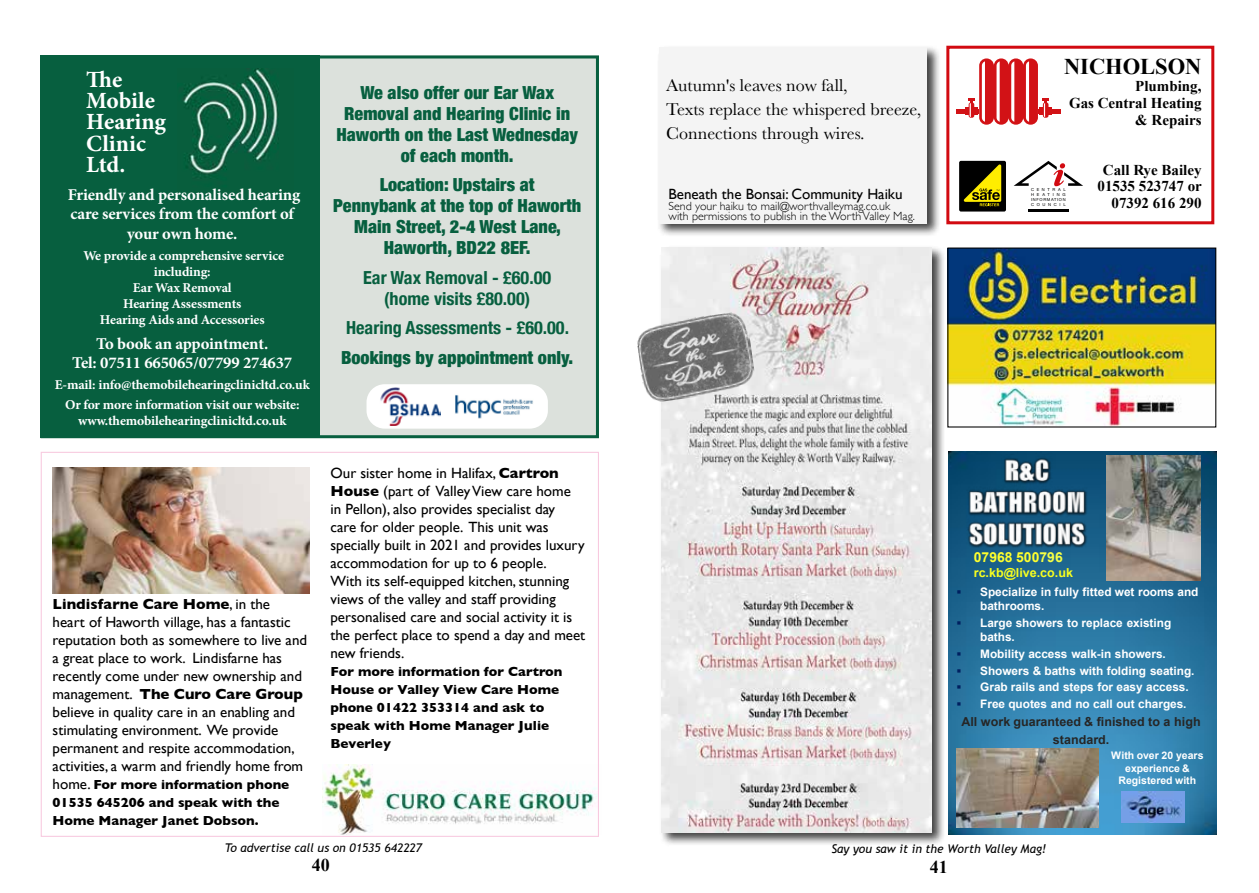
<style>
.page{position:relative;width:1259px;height:893px;background:#fff}
.page>*{position:absolute;margin:0;border:0;box-sizing:border-box;transform-origin:0 0}
.t1{font:700 23.25px/21.1px "Minion Pro";color:#fff}
.t2{font:700 22.5px "Times New Roman";color:#000}
.t3{font:900 condensed 18px/21px "Helvetica Neue";color:#075f3f;text-align:center}
.t4{font:700 condensed 18px/21px "Helvetica Neue";color:#075f3f;text-align:center}
.t5{font:700 18px "Times New Roman";color:#000}
.t6{font:17.85px/24px "Baskerville";color:#000}
.t7{font:700 16.5px/19.8px "Minion Pro";letter-spacing:-.01em;color:#fff;text-align:center}
.t8{font:700 15px/16.8px "Times New Roman";color:#000;text-align:right}
.t9{font:14.85px/18px "Gill Sans";color:#000}
.t10{font:700 13.8px "Arial";letter-spacing:.005em;color:#ffff2d}
.t11{font:700 13.5px/16.2px "Minion Pro";letter-spacing:-.01em;color:#fff;text-align:center}
.t12{font:700 13.35px/18px "Gill Sans";color:#000}
.t13{font:700 12.45px/17.9px "Arial";color:#262626;text-align:center}
.t14{font:700 12.45px "Arial";color:#f8ff1f}
.t15{font:italic 12px "Trebuchet MS";color:#000}
.t16{font:300 11.85px/10.5px "Gill Sans";color:#000}
.t17{font:700 11.7px/14.1px "Arial";letter-spacing:-.005em;color:#fff}
.t18{font:700 10.35px/12.5px "Arial";color:#fff;text-align:center}
.t19{font:4.05px/4.9px "Helvetica Neue";letter-spacing:.645em;color:#010202;text-align:justify}
.s1{font-weight:700}
.s2{font-weight:400;font-size:14.85px}
.s3{color:#f5ff45}
.s4{color:#002060}
</style>
<div class="page">
<img style="left:323px;top:764px;width:274px;height:70px">
<img style="left:53px;top:467px;width:256px;height:126px">
<div style="left:305px;top:56px;width:294px;height:382px;background:#dce1dc"></div>
<div style="left:41px;top:56px;width:279px;height:382px;background:#075f3f"></div>
<img style="left:182px;top:68px;width:97px;height:111px">
<div style="left:41px;top:56px;width:558px;height:382px;border:3px solid #075f3f"></div>
<div style="left:366px;top:384px;width:182px;height:45px;background:#fff;border-radius:18px"></div>
<img style="left:455px;top:395px;width:78px;height:24px">
<img style="left:380px;top:387px;width:61px;height:39px">
<img style="left:949px;top:250px;width:265px;height:175px">
<div style="left:947px;top:248px;width:269px;height:179px;border:1px solid #000"></div>
<div style="left:946px;top:46px;width:268px;height:178px;border:3px solid #d20a11"></div>
<hr style="left:956px;top:109px;width:23px;height:4px;background:#d21216">
<div style="left:965px;top:107px;width:12px;height:8px;background:#d21216"></div>
<hr style="left:1038px;top:109px;width:22px;height:4px;background:#d21216">
<div style="left:1039px;top:107px;width:12px;height:8px;background:#d21216"></div>
<svg style="left:968px;top:58px;width:81px;height:67px"></svg>
<div style="left:959px;top:161px;width:47px;height:51px;background:#000;border-radius:2px"></div>
<svg style="left:964px;top:164px;width:37px;height:42px"></svg>
<hr style="left:1028px;top:209px;width:41px;height:3px;background:#000">
<svg style="left:1013px;top:161px;width:70px;height:25px"></svg>
<svg style="left:948px;top:452px;width:268px;height:382px;background:#2c79a4"></svg>
<img style="left:949px;top:452px;width:160px;height:102px">
<img style="left:1122px;top:791px;width:63px;height:31px">
<img style="left:1106px;top:455px;width:94px;height:125px">
<img style="left:956px;top:749px;width:142px;height:79px">
<div style="left:659px;top:245px;width:286px;height:601px;background:#000;opacity:.75"></div>
<img style="left:662px;top:248px;width:270px;height:584px">
<img style="left:637px;top:311px;width:120px;height:93px">
<div style="left:657px;top:45px;width:284px;height:192px;background:#000;opacity:.75"></div>
<div style="left:659px;top:47px;width:268px;height:176px;background:#f4f4f4"></div>
<h1 class="t1" style="left:86px;top:69px;width:81px">The<br>Mobile<br>Hearing<br>Clinic<br>Ltd.</h1>
<p class="t7" style="left:68px;top:184px;width:234px">Friendly and personalised hearing care services from the comfort of your own home.</p>
<p class="t11" style="left:83px;top:247px;width:202px">We provide a comprehensive service including:<br>Ear Wax Removal<br>Hearing Assessments<br>Hearing Aids and Accessories</p>
<p class="t7" style="left:72px;top:333px;width:221px">To book an appointment.<br>Tel: 07511 665065/07799 274637</p>
<p class="t11" style="left:55px;top:374px;width:256px;line-height:20.4px">E-mail: info@themobilehearingclinicltd.co.uk<br>Or for more information visit our website:</p>
<p class="t11" style="left:78px;top:413px;width:210px">www.themobilehearingclinicltd.co.uk</p>
<p class="t9" style="left:53px;top:595px;width:256px"><span class="s1">Lindisfarne Care Home</span>, in the<br>heart of Haworth village, has a fantastic reputation both as somewhere to live and a great place to work. Lindisfarne has recently come under new ownership and management. <span class="s1">The Curo Care Group </span>believe in quality care in an enabling and stimulating environment. We provide permanent and respite accommodation, activities, a warm and friendly home from</p>
<p class="t12" style="left:53px;top:775px;width:238px"><span class="s2">home.</span> For more information phone<br>01535 645206 and speak with the<br>Home Manager Janet Dobson.</p>
<p class="t3" style="left:336px;top:81px;width:243px">We also offer our Ear Wax<br>Removal and Hearing Clinic in<br>Haworth on the Last Wednesday of each month.</p>
<p class="t3" style="left:333px;top:173px;width:250px">Location: Upstairs at<br>Pennybank at the top of Haworth<br>Main Street, 2-4 West Lane,<br>Haworth, BD22 8EF.</p>
<p class="t4" style="left:363px;top:265px;width:189px">Ear Wax Removal - £60.00 (home visits £80.00)</p>
<p class="t4" style="left:346px;top:316px;width:224px">Hearing Assessments - £60.00.</p>
<p class="t3" style="left:341px;top:346px;width:234px">Bookings by appointment only.</p>
<p class="t9" style="left:330px;top:464px;width:256px">Our sister home in Halifax, <span class="s1">Cartron House</span> (part of Valley View care home in Pellon), also provides specialist day<br>care for older people. This unit was specially built in 2021 and provides luxury accommodation for up to 6 people.<br>With its self-equipped kitchen, stunning views of the valley and staff providing personalised care and social activity it is the perfect place to spend a day and meet new friends.</p>
<p class="t12" style="left:330px;top:662px;width:233px">For more information for Cartron<br>House or Valley View Care Home phone 01422 353314 and ask to speak with Home Manager Julie<br>Beverley</p>
<p class="t6" style="left:666px;top:74px;width:256px">Autumn's leaves now fall,<br>Texts replace the whispered breeze,<br>Connections through wires.</p>
<p class="t9" style="left:668px;top:185px;width:236px">Beneath the Bonsai: Community Haiku</p>
<p class="t16" style="left:668px;top:200px;width:248px">Send your haiku to mail@worthvalleymag.co.uk<br>with permissions to publish in the Worth Valley Mag.</p>
<h2 class="t2" style="left:1064px;top:51px;width:139px">NICHOLSON</h2>
<p class="t8" style="left:1069px;top:77px;width:134px">Plumbing,<br>Gas Central Heating &amp; Repairs</p>
<p class="t8" style="left:1097px;top:161px;width:106px">Call Rye Bailey<br>01535 523747 or<br>07392 616 290</p>
<p class="t19" style="left:1031px;top:187px;width:36px">CENTRAL HEATING INFORMATION COUNCIL</p>
<p class="t10" style="left:974px;top:548px;width:90px">07968 500<span class="s3">796</span></p>
<p class="t14" style="left:974px;top:565px;width:101px">rc.kb@live.co.uk</p>
<p class="t17" style="left:980px;top:585px;width:220px;text-indent:-24px"><span class="s4">▪</span> Specialize in fully fitted wet rooms and bathrooms.</p>
<p class="t17" style="left:980px;top:616px;width:192px;text-indent:-24px"><span class="s4">▪</span> Large showers to replace existing baths.</p>
<p class="t17" style="left:956px;top:647px;width:211px"><span class="s4">▪</span> Mobility access walk-in showers.</p>
<p class="t17" style="left:956px;top:664px;width:240px"><span class="s4">▪</span> Showers &amp; baths with folding seating.</p>
<p class="t17" style="left:956px;top:681px;width:234px"><span class="s4">▪</span> Grab rails and steps for easy access.</p>
<p class="t17" style="left:956px;top:697px;width:232px"><span class="s4">▪</span> Free quotes and no call out charges.</p>
<p class="t13" style="left:961px;top:713px;width:241px">All work guaranteed &amp; finished to a high standard.</p>
<p class="t18" style="left:1111px;top:750px;width:94px">With over 20 years experience &amp;<br>Registered with</p>
<p class="t15" style="left:225px;top:841px;width:199px">To advertise call us on 01535 642227</p>
<p class="t15" style="left:831px;top:841px;width:216px">Say you saw it in the Worth Valley Mag!</p>
<p class="t5" style="left:930px;top:854px;width:19px">41</p>
<p class="t5" style="left:312px;top:852px;width:19px">40</p>
</div>
